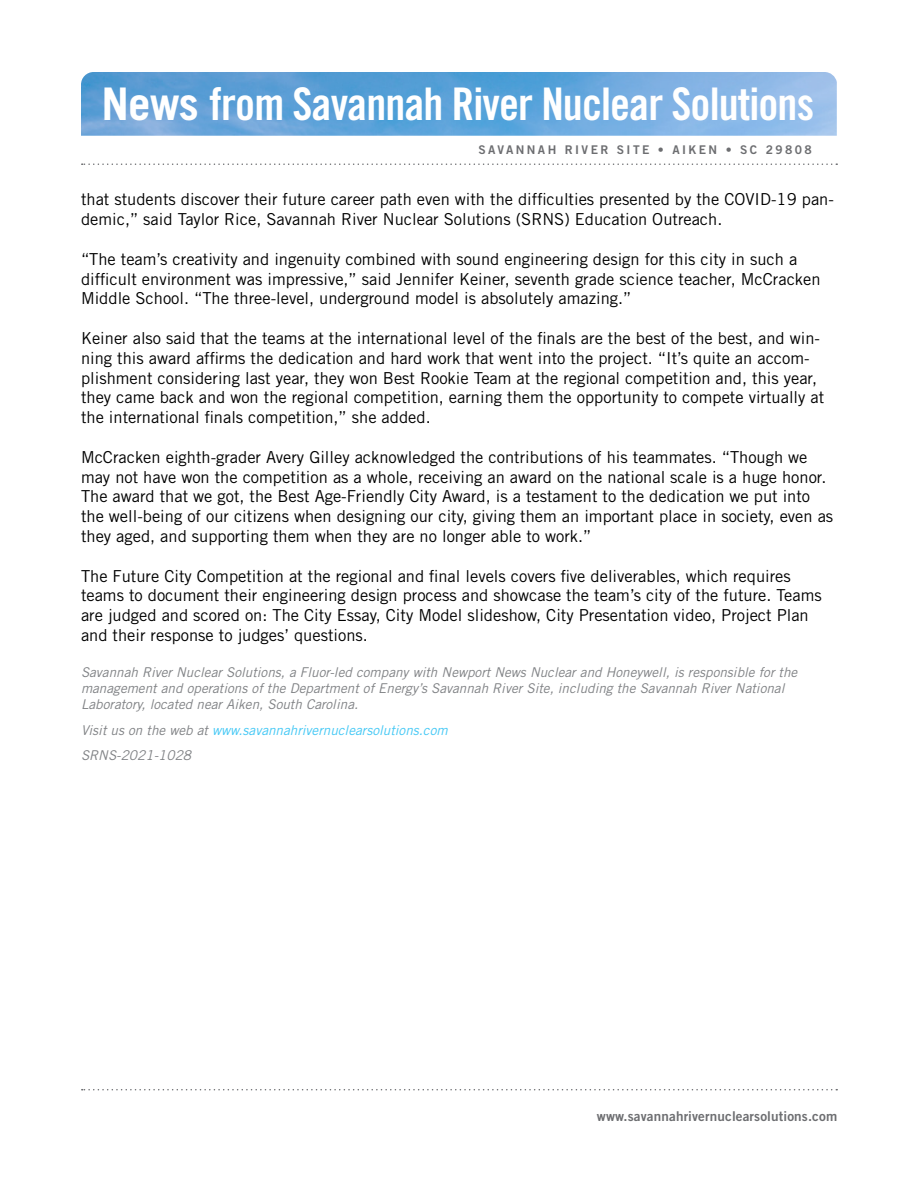
<style>
.page{position:relative;width:918px;height:1188px;background:#fff}
.page>*{position:absolute;margin:0;border:0;box-sizing:border-box;transform-origin:0 0}
.t1{font:45px "Trade Gothic LT Std Bd Cn 20";letter-spacing:-.02em;color:#fff}
.t2{font:16.5px/19.8px "Trade Gothic LT Std";color:#000}
.t3{font:italic 13.5px/16.2px "Trade Gothic LT Std";color:#808285}
.t4{font:italic 13.5px/25.5px "Trade Gothic LT Std";color:#44c8f5}
.t5{font:13.5px "Trade Gothic LT Std Bd 2";letter-spacing:.01em;color:#6d6e71}
.t6{font:12px "Trade Gothic LT Std Bd 2";letter-spacing:.2em;color:#6d6e71}
.s1{font-family:"Trade Gothic LT Std";font-weight:700}
.s2{color:#808285}
</style>
<div class="page">
<img style="left:81px;top:72px;width:756px;height:64px">
<svg style="left:82px;top:163px;width:755px;height:2px"></svg>
<svg style="left:82px;top:1089px;width:755px;height:1px"></svg>
<h1 class="t1" style="left:102px;top:77px;width:714px"><span class="s1">News</span> from Savannah River Nuclear Solutions</h1>
<p class="t6" style="left:478px;top:143px;width:335px">SAVANNAH RIVER SITE • AIKEN • SC 29808</p>
<p class="t2" style="left:81px;top:189px;width:754px">that students discover their future career path even with the difficulties presented by the COVID-19 pan&shy;demic,” said Taylor Rice, Savannah River Nuclear Solutions (SRNS) Education Outreach.</p>
<p class="t2" style="left:81px;top:249px;width:741px">“The team’s creativity and ingenuity combined with sound engineering design for this city in such a difficult environment was impressive,” said Jennifer Keiner, seventh grade science teacher, McCracken<br>Middle School. “The three-level, underground model is absolutely amazing.”</p>
<p class="t2" style="left:81px;top:328px;width:745px">Keiner also said that the teams at the international level of the finals are the best of the best, and win&shy;ning this award affirms the dedication and hard work that went into the project. “It’s quite an accom&shy;plishment considering last year, they won Best Rookie Team at the regional competition and, this year, they came back and won the regional competition, earning them the opportunity to compete virtually at the international finals competition,” she added.</p>
<p class="t2" style="left:81px;top:447px;width:754px">McCracken eighth-grader Avery Gilley acknowledged the contributions of his teammates. “Though we may not have won the competition as a whole, receiving an award on the national scale is a huge honor.<br>The award that we got, the Best Age-Friendly City Award, is a testament to the dedication we put into the well-being of our citizens when designing our city, giving them an important place in society, even as they aged, and supporting them when they are no longer able to work.”</p>
<p class="t2" style="left:81px;top:566px;width:742px">The Future City Competition at the regional and final levels covers five deliverables, which requires teams to document their engineering design process and showcase the team’s city of the future. Teams are judged and scored on: The City Essay, City Model slideshow, City Presentation video, Project Plan and their response to judges’ questions.</p>
<p class="t3" style="left:81px;top:664px;width:718px">Savannah River Nuclear Solutions, a Fluor-led company with Newport News Nuclear and Honeywell, is responsible for the management and operations of the Department of Energy’s Savannah River Site, including the Savannah River National<br>Laboratory, located near Aiken, South Carolina.</p>
<p class="t4" style="left:81px;top:718px;width:368px"><span class="s2">Visit us on the web at</span> www.savannahrivernuclearsolutions.com<br><span class="s2">SRNS-2021-1028</span></p>
<p class="t5" style="left:597px;top:1107px;width:242px">www.savannahrivernuclearsolutions.com</p>
</div>
